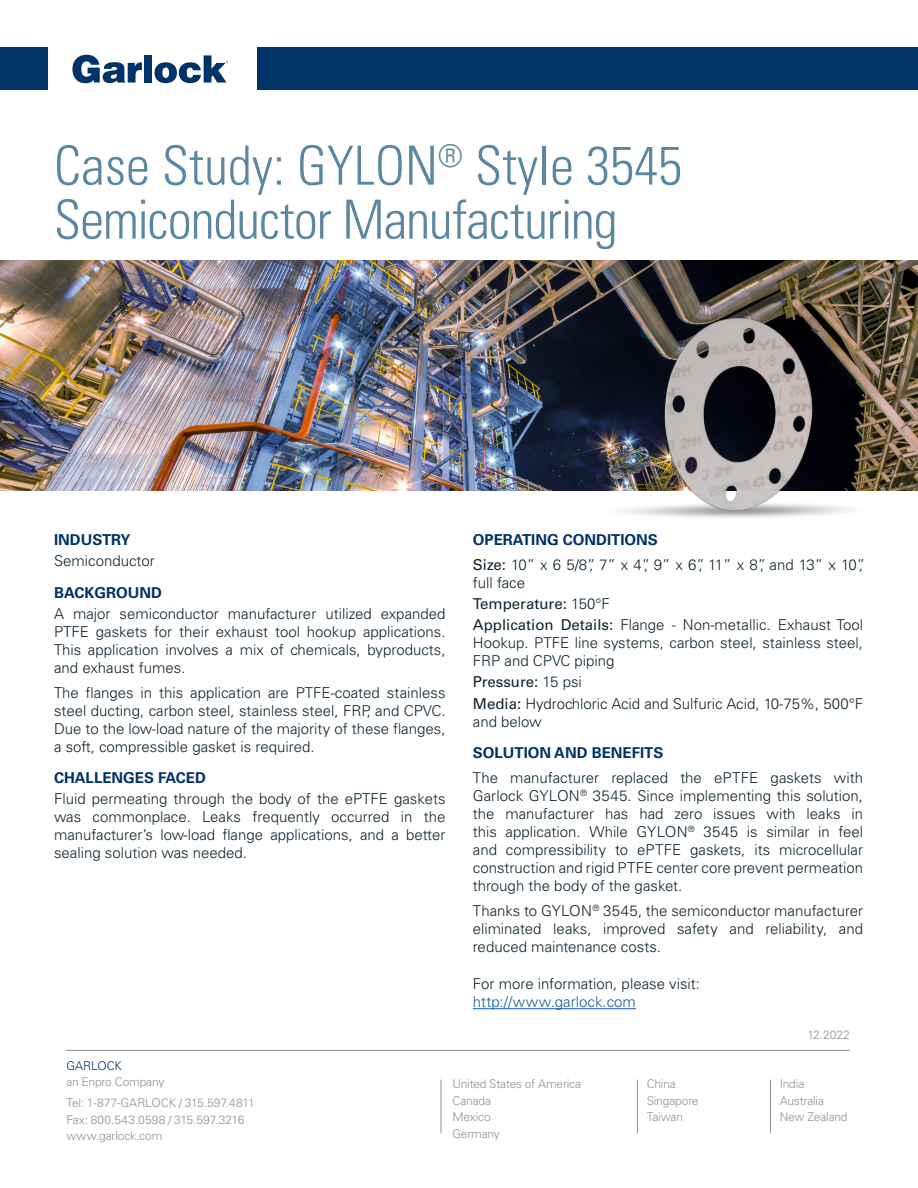
<style>
.page{position:relative;width:918px;height:1188px;background:#fff}
.page>*{position:absolute;margin:0;border:0;box-sizing:border-box;transform-origin:0 0}
.t1{font:300 condensed 54px "Univers LT Std";letter-spacing:-.01em;color:#5c87a1}
.Body___Main{font:300 15px/18px "Univers LT Std";color:#112530;text-align:justify}
.Body___Main-2{font:700 15px "Univers LT Std";color:#003367}
.Body___Main-3{font:15px "Univers LT Std";color:#112530}
.Body___Main-4{font:300 12px/16.5px "Univers LT Std";letter-spacing:-.015em;color:#919295}
.Body___Subhead{font:300 12px "Univers LT Std";letter-spacing:-.005em;color:#003367}
.s1{font-weight:400}
.s2{font-weight:300}
.s3{color:#175d9e}
</style>
<div class="page">
<svg style="left:72px;top:55px;width:70px;height:28px"></svg>
<div style="left:144px;top:55px;width:8px;height:28px;background:#003367"></div>
<svg style="left:155px;top:55px;width:73px;height:28px"></svg>
<div style="left:0;top:47px;width:47px;height:42px;background:#003367"></div>
<div style="left:258px;top:47px;width:660px;height:42px;background:#003367"></div>
<hr style="left:66px;top:1050px;width:783px;height:1px;background:#919295">
<img style="left:0;top:261px;width:918px;height:230px">
<img style="left:553px;top:266px;width:365px;height:252px">
<hr style="left:473px;top:1008px;width:163px;height:1px;background:#175d9e">
<hr style="left:441px;top:1080px;width:1px;height:53px;background:#919295">
<hr style="left:637px;top:1080px;width:1px;height:53px;background:#919295">
<hr style="left:770px;top:1080px;width:1px;height:53px;background:#919295">
<p class="t1" style="left:54px;top:133px;width:629px">Case Study: GYLON<sup>®</sup> Style 3545</p>
<p class="t1" style="left:54px;top:187px;width:565px">Semiconductor Manufacturing</p>
<p class="Body___Main-2" style="left:54px;top:531px;width:78px">INDUSTRY</p>
<p class="Body___Main" style="left:54px;top:552px;width:102px">Semiconductor</p>
<p class="Body___Main-2" style="left:54px;top:583px;width:109px">BACKGROUND</p>
<p class="Body___Main" style="left:54px;top:604px;width:393px">A major semiconductor manufacturer utilized expanded PTFE gaskets for their exhaust tool hookup applications.<br>This application involves a mix of chemicals, byproducts, and exhaust fumes.</p>
<p class="Body___Main" style="left:54px;top:683px;width:393px">The flanges in this application are PTFE-coated stainless steel ducting, carbon steel, stainless steel, FRP, and CPVC.<br>Due to the low-load nature of the majority of these flanges, a soft, compressible gasket is required.</p>
<p class="Body___Main-2" style="left:54px;top:769px;width:153px">CHALLENGES FACED</p>
<p class="Body___Main" style="left:54px;top:790px;width:393px">Fluid permeating through the body of the ePTFE gaskets was commonplace. Leaks frequently occurred in the manufacturer’s low-load flange applications, and a better sealing solution was needed.</p>
<p class="Body___Main-2" style="left:473px;top:531px;width:187px">OPERATING CONDITIONS</p>
<p class="Body___Main" style="left:473px;top:555px;width:394px"><span class="s1">Size:</span> 10” x 6 5/8”, 7” x 4”, 9” x 6”, 11” x 8”, and 13” x 10”, full face</p>
<p class="Body___Main-3" style="left:473px;top:594px;width:138px">Temperature: <span class="s2">150°F</span></p>
<p class="Body___Main" style="left:473px;top:616px;width:392px"><span class="s1">Application Details:</span> Flange - Non-metallic. Exhaust Tool Hookup. PTFE line systems, carbon steel, stainless steel, FRP and CPVC piping</p>
<p class="Body___Main-3" style="left:473px;top:673px;width:110px">Pressure: <span class="s2">15 psi</span></p>
<p class="Body___Main" style="left:473px;top:694px;width:392px"><span class="s1">Media:</span> Hydrochloric Acid and Sulfuric Acid, 10-75%, 500°F and below</p>
<p class="Body___Main-2" style="left:473px;top:744px;width:192px">SOLUTION AND BENEFITS</p>
<p class="Body___Main" style="left:473px;top:768px;width:392px">The manufacturer replaced the ePTFE gaskets with Garlock GYLON<sup>®</sup> 3545. Since implementing this solution, the manufacturer has had zero issues with leaks in this application. While GYLON<sup>®</sup> 3545 is similar in feel and compressibility to ePTFE gaskets, its microcellular construction and rigid PTFE center core prevent permeation through the body of the gasket.</p>
<p class="Body___Main" style="left:473px;top:901px;width:392px">Thanks to GYLON<sup>®</sup> 3545, the semiconductor manufacturer eliminated leaks, improved safety and reliability, and reduced maintenance costs.</p>
<p class="Body___Main" style="left:473px;top:975px;width:229px">For more information, please visit: <span class="s3">http://www.garlock.com</span></p>
<p class="Body___Main-4" style="left:807px;top:1027px;width:44px">12.2022</p>
<p class="Body___Subhead" style="left:66px;top:1058px;width:57px">GARLOCK</p>
<p class="Body___Main-4" style="left:66px;top:1074px;width:100px">an Enpro Company</p>
<p class="Body___Main-4" style="left:66px;top:1095px;width:190px">Tel: 1-877-GARLOCK / 315.597.4811<br>Fax: 800.543.0598 / 315.597.3216</p>
<p class="Body___Main-4" style="left:66px;top:1128px;width:98px">www.garlock.com</p>
<p class="Body___Main-4" style="left:452px;top:1076px;width:130px">United States of America</p>
<p class="Body___Main-4" style="left:452px;top:1092px;width:40px">Canada</p>
<p class="Body___Main-4" style="left:452px;top:1109px;width:40px">Mexico</p>
<p class="Body___Main-4" style="left:452px;top:1125px;width:49px">Germany</p>
<p class="Body___Main-4" style="left:647px;top:1076px;width:31px">China</p>
<p class="Body___Main-4" style="left:647px;top:1092px;width:53px">Singapore</p>
<p class="Body___Main-4" style="left:647px;top:1109px;width:38px">Taiwan</p>
<p class="Body___Main-4" style="left:780px;top:1076px;width:26px">India</p>
<p class="Body___Main-4" style="left:780px;top:1092px;width:46px">Australia</p>
<p class="Body___Main-4" style="left:780px;top:1109px;width:69px">New Zealand</p>
</div>
